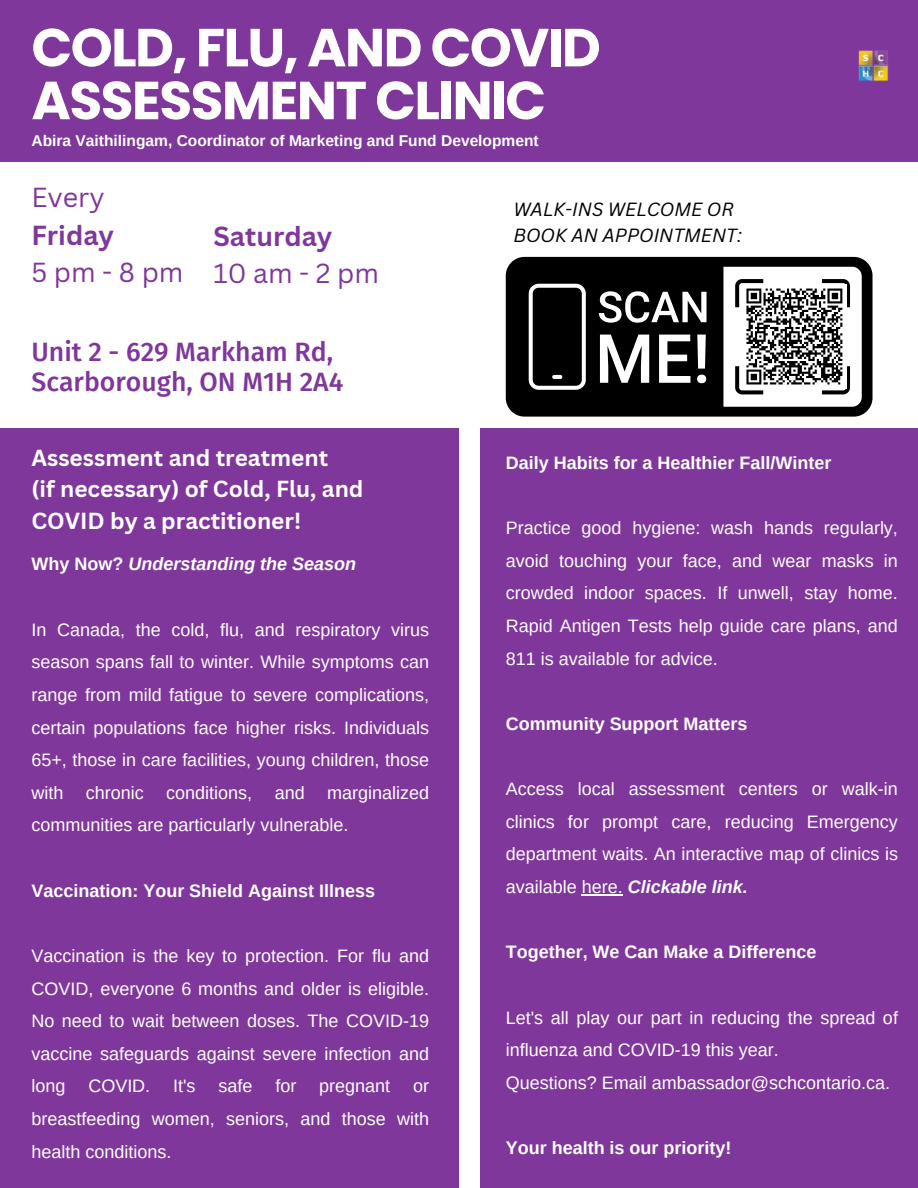
<style>
.page{position:relative;width:918px;height:1188px;background:#fff}
.page>*{position:absolute;margin:0;border:0;box-sizing:border-box;transform-origin:0 0}
.t1{font:700 53.55px/52.8px "Poppins";letter-spacing:-.03em;color:#fff}
.t2{font:26.85px "Canva Sans";color:#80379b}
.t3{font:700 26.85px "Canva Sans";color:#80379b}
.t4{font:500 26.55px/30.3px "Fira Sans";color:#80379b}
.t5{font:700 22.65px/31.5px "Canva Sans";color:#fff}
.t6{font:italic 18.6px/25.8px "Canva Sans";color:#000}
.t7{font:18px/32.7px "Arimo";color:#fff;text-align:justify}
.t8{font:700 18px "Arimo";color:#fff}
.t9{font:italic 700 18px "Arimo";color:#fff}
.t10{font:700 15.6px "Arimo";color:#fff}
.s1{font-style:normal}
.s2{font-weight:700;font-style:italic}
</style>
<div class="page">
<div style="left:506px;top:257px;width:367px;height:160px;background:#000"></div>
<svg style="left:599px;top:291px;width:108px;height:32px"></svg>
<svg style="left:600px;top:335px;width:49px;height:48px"></svg>
<svg style="left:659px;top:335px;width:31px;height:48px"></svg>
<svg style="left:697px;top:335px;width:9px;height:48px"></svg>
<svg style="left:529px;top:284px;width:57px;height:106px"></svg>
<div style="left:0;top:429px;width:459px;height:759px;background:#80379b"></div>
<div style="left:0;top:0;width:918px;height:162px;background:#80379b"></div>
<div style="left:480px;top:429px;width:438px;height:759px;background:#80379b"></div>
<svg style="left:723px;top:267px;width:139px;height:140px"></svg>
<hr style="left:582px;top:894px;width:41px;height:1px;background:#fff">
<img style="left:858px;top:50px;width:31px;height:31px">
<h1 class="t1" style="left:31px;top:21px;width:571px">COLD, FLU, AND COVID<br>ASSESSMENT CLINIC</h1>
<p class="t10" style="left:31px;top:132px;width:509px">Abira Vaithilingam, Coordinator of Marketing and Fund Development</p>
<h2 class="t2" style="left:31px;top:178px;width:75px">Every</h2>
<h2 class="t3" style="left:31px;top:216px;width:84px">Friday</h2>
<h2 class="t2" style="left:31px;top:253px;width:154px">5 pm - 8 pm</h2>
<h2 class="t3" style="left:213px;top:217px;width:120px">Saturday</h2>
<h2 class="t2" style="left:213px;top:254px;width:167px">10am-2pm</h2>
<h3 class="t4" style="left:31px;top:337px;width:313px">Unit 2 - 629 Markham Rd,<br>Scarborough, ON M1H 2A4</h3>
<p class="t5" style="left:31px;top:441px;width:334px">Assessment and treatment<br>(if necessary) of Cold, Flu, and<br>COVID by a practitioner!</p>
<p class="t9" style="left:31px;top:554px;width:326px"><span class="s1">Why Now?</span> Understanding the Season</p>
<p class="t7" style="left:31px;top:613px;width:399px">In Canada, the cold, flu, and respiratory virus season spans fall to winter. While symptoms can range from mild fatigue to severe complications, certain populations face higher risks. Individuals 65+, those in care facilities, young children, those with chronic conditions, and marginalized communities are particularly vulnerable.</p>
<p class="t8" style="left:31px;top:880px;width:345px">Vaccination: Your Shield Against Illness</p>
<p class="t7" style="left:31px;top:939px;width:399px">Vaccination is the key to protection. For flu and COVID, everyone 6 months and older is eligible.<br>No need to wait between doses. The COVID-19 vaccine safeguards against severe infection and long</p>
<p class="t7" style="left:88px;top:1070px;width:63px">COVID.</p>
<p class="t7" style="left:173px;top:1070px;width:24px">It's</p>
<p class="t7" style="left:219px;top:1070px;width:36px">safe</p>
<p class="t7" style="left:275px;top:1070px;width:22px">for</p>
<p class="t7" style="left:319px;top:1070px;width:73px">pregnant</p>
<p class="t7" style="left:31px;top:1070px;width:399px;text-indent:382px">or breastfeeding women, seniors, and those with health conditions.</p>
<p class="t6" style="left:513px;top:196px;width:230px">WALK-INS WELCOME OR<br>BOOK AN APPOINTMENT:</p>
<p class="t8" style="left:506px;top:453px;width:327px">Daily Habits for a Healthier Fall/Winter</p>
<p class="t7" style="left:506px;top:512px;width:394px">Practice good hygiene: wash hands regularly, avoid touching your face, and wear masks in crowded indoor spaces. If unwell, stay home.<br>Rapid Antigen Tests help guide care plans, and 811 is available for advice.</p>
<p class="t8" style="left:506px;top:714px;width:243px">Community Support Matters</p>
<p class="t7" style="left:506px;top:773px;width:394px">Access local assessment centers or walk-in clinics for prompt care, reducing Emergency department waits. An interactive map of clinics is available here. <span class="s2">Clickable link.</span></p>
<p class="t8" style="left:506px;top:942px;width:312px">Together, We Can Make a Difference</p>
<p class="t7" style="left:506px;top:1001px;width:394px;text-align:left">Let's all play our part in reducing the spread of influenza and COVID-19 this year.<br>Questions? Email ambassador@schcontario.ca.</p>
<p class="t8" style="left:506px;top:1138px;width:227px">Your health is our priority!</p>
</div>
